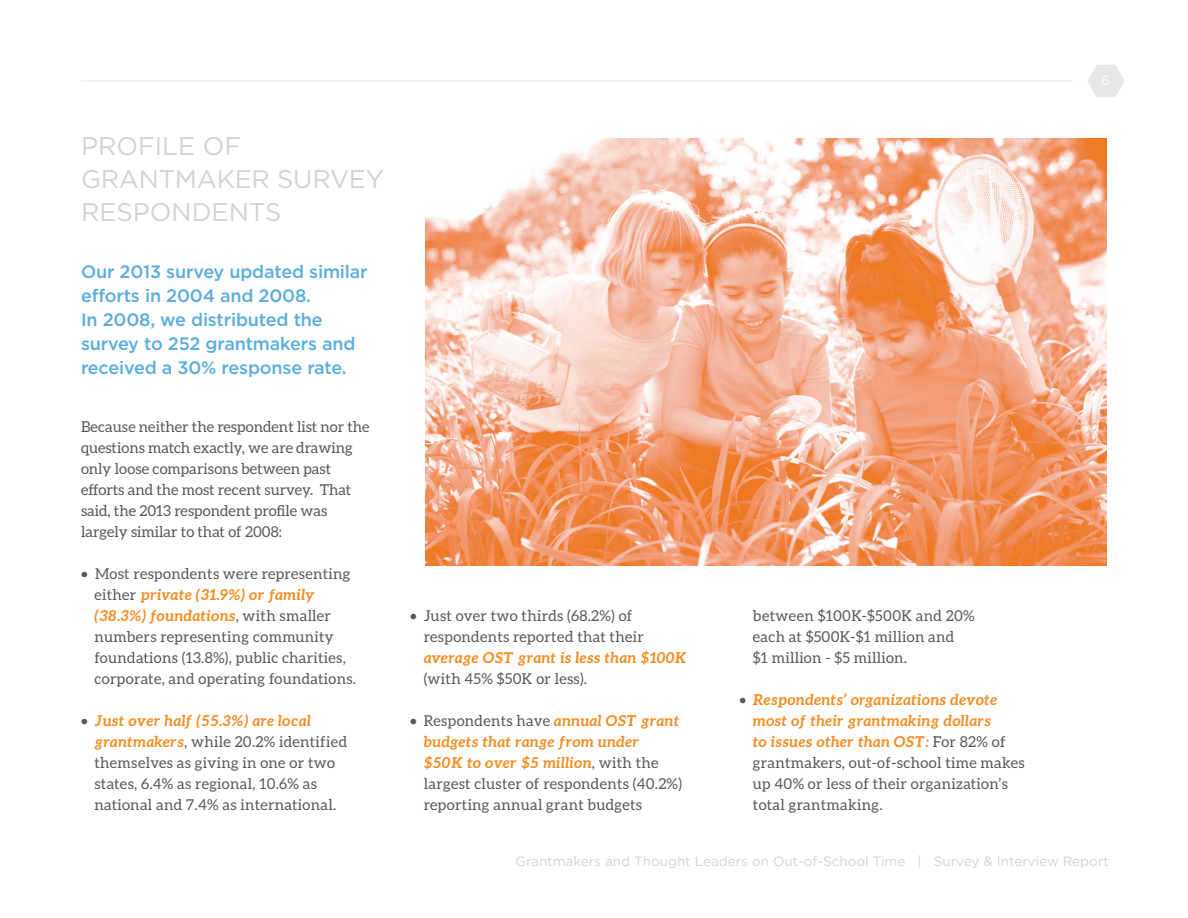
<style>
.page{position:relative;width:1188px;height:918px;background:#fff}
.page>*{position:absolute;margin:0;border:0;box-sizing:border-box;transform-origin:0 0}
.t1{font:25.5px/33px "Gotham";color:#d1d2d4}
.t2{font:500 18px/24px "Gotham";letter-spacing:-.01em;color:#5aade0}
.t3{font:15px/21px "Aleo";letter-spacing:.02em;color:#57585a}
.t4{font:15px/21px "Aleo";color:#57585a}
.t5{font:italic 700 15px "Aleo";letter-spacing:.02em;color:#f68c1f}
.t6{font:13.5px "Gotham";color:#d1d2d4}
.t7{font:13.5px "Gotham";color:#fff}
.s1{font-weight:700;font-style:italic;color:#f68c1f}
</style>
<div class="page">
<svg style="left:1087px;top:65px;width:38px;height:32px"></svg>
<hr style="left:81px;top:81px;width:991px;height:1px;background:#e6e7e9">
<img style="left:426px;top:138px;width:681px;height:428px">
<h1 class="t1" style="left:81px;top:129px;width:305px">PROFILE OF<br>GRANTMAKER SURVEY<br>RESPONDENTS</h1>
<p class="t2" style="left:81px;top:260px;width:288px">Our 2013 survey updated similar efforts in 2004 and 2008.<br>In 2008, we distributed the survey to 252 grantmakers and received a 30% response rate.</p>
<p class="t4" style="left:81px;top:416px;width:290px">Because neither the respondent list nor the questions match exactly, we are drawing only loose comparisons between past efforts and the most recent survey. That said, the 2013 respondent profile was largely similar to that of 2008:</p>
<p class="t3" style="left:94px;top:563px;width:263px;text-indent:-14px">• Most respondents were representing either <span class="s1">private (31.9%) or family (38.3%) foundations</span>, with smaller numbers representing community foundations (13.8%), public charities, corporate, and operating foundations.</p>
<p class="t3" style="left:94px;top:710px;width:254px;text-indent:-14px">• <span class="s1">Just over half (55.3%) are local grantmakers</span>, while 20.2% identified themselves as giving in one or two states, 6.4% as regional, 10.6% as national and 7.4% as international.</p>
<p class="t7" style="left:1102px;top:71px;width:10px">6</p>
<p class="t3" style="left:424px;top:605px;width:222px;text-indent:-14px">• Just over two thirds (68.2%) of respondents reported that their</p>
<p class="t5" style="left:424px;top:649px;width:265px">average OST grant is less than $100K</p>
<p class="t3" style="left:424px;top:668px;width:165px">(with 45% $50K or less).</p>
<p class="t3" style="left:424px;top:710px;width:260px;text-indent:-14px">• Respondents have <span class="s1">annual OST grant budgets that range from under $50K to over $5 million</span>, with the largest cluster of respondents (40.2%) reporting annual grant budgets</p>
<p class="t3" style="left:753px;top:605px;width:223px">between $100K-$500K and 20% each at $500K-$1 million and<br>$1 million - $5 million.</p>
<p class="t3" style="left:753px;top:689px;width:273px;text-indent:-14px">• <span class="s1">Respondents’ organizations devote most of their grantmaking dollars<br>to issues other than OST:</span> For 82% of grantmakers, out-of-school time makes up 40% or less of their organization’s total grantmaking.</p>
<p class="t6" style="left:515px;top:852px;width:595px">Grantmakers and Thought Leaders on Out-of-School Time | Survey &amp; Interview Report</p>
</div>
